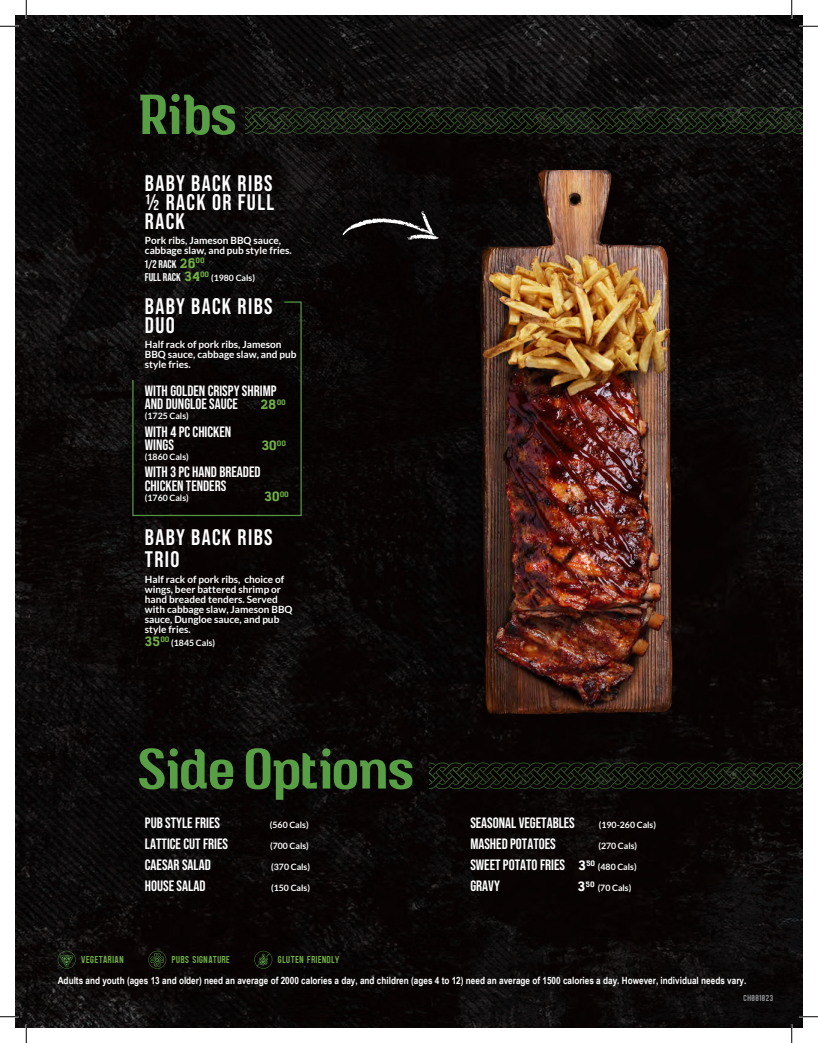
<style>
.page{position:relative;width:818px;height:1043px;background:#fff}
.page>*{position:absolute;margin:0;border:0;box-sizing:border-box;transform-origin:0 0}
.Drink_Title{font:500 56.25px "Crabs";letter-spacing:-.01em;color:#579e45}
.Drink_Title-2{font:700 22.5px/18.8px "Bebas Neue Pro";letter-spacing:.06em;color:#fff;text-align:justify}
.Drink_Description{font:700 15px/13.8px "Bebas Neue Pro";color:#fff}
.Drink_Description-2{font:13.75px "Ottine Slab";letter-spacing:.06em;color:#72b143}
.Drink_Description-3{font:700 11.25px "Bebas Neue Pro";color:#fff}
.Drink_Description-4{font:700 10px/10px "Lato";color:#fff}
.Drink_Title-3{font:700 10px "Arial Narrow";color:#fff}
.Drink_Title-4{font:10px "Zaio";letter-spacing:.06em;color:#72b143}
.Drink_Description-5{font:700 8.75px "Lato";color:#fff}
.Drink_Title-5{font:8.75px "Zaio";letter-spacing:.06em;color:#939598}
.Drink_Description-6{font:8px "Ottine Slab";color:#fff}
.s1{font-family:"Ottine Slab";font-weight:400;font-size:13.75px;color:#72b143}
.s2{font-family:"Ottine Slab";font-weight:400;font-size:13.5px;color:#72b143}
.s3{font-family:"Ottine Slab";font-weight:400;font-size:13.75px}
.s4{font-size:13.75px}
</style>
<div class="page">
<img style="left:15px;top:15px;width:787px;height:1012px">
<svg style="left:132px;top:301px;width:170px;height:215px;background:#0a0806"></svg>
<svg style="left:245px;top:107px;width:557px;height:27px;background:#192014"></svg>
<svg style="left:342px;top:211px;width:90px;height:29px;background:#323030"></svg>
<img style="left:432px;top:170px;width:277px;height:544px">
<svg style="left:429px;top:762px;width:373px;height:27px;background:#14190d"></svg>
<svg style="left:58px;top:950px;width:18px;height:18px"></svg>
<svg style="left:254px;top:950px;width:18px;height:18px"></svg>
<svg style="left:148px;top:950px;width:18px;height:18px"></svg>
<svg style="left:0;top:25px;width:19px;height:2px"></svg>
<svg style="left:799px;top:25px;width:19px;height:2px"></svg>
<svg style="left:0;top:1015px;width:19px;height:2px"></svg>
<svg style="left:799px;top:1015px;width:19px;height:2px"></svg>
<svg style="left:25px;top:0;width:2px;height:19px"></svg>
<svg style="left:25px;top:1024px;width:2px;height:18px"></svg>
<svg style="left:790px;top:0;width:2px;height:19px"></svg>
<svg style="left:790px;top:1024px;width:2px;height:18px"></svg>
<p class="Drink_Title" style="left:138px;top:72px;width:100px">Ribs</p>
<p class="Drink_Title-2" style="left:145px;top:173px;width:131px">BABY BACK RIBS ½ RACK OR FULL RACK</p>
<p class="Drink_Description-4" style="left:145px;top:235px;width:148px">Pork ribs, Jameson BBQ sauce, cabbage slaw, and pub style fries.</p>
<p class="Drink_Description-3" style="left:145px;top:257px;width:61px">1/2 RACK <span class="s1">26</span><sup>00</sup></p>
<p class="Drink_Description-3" style="left:145px;top:271px;width:65px">FULL RACK <span class="s1">3</span><span class="s2">4</span><sup>00</sup></p>
<p class="Drink_Description-5" style="left:211px;top:273px;width:45px">(1980 Cals)</p>
<p class="Drink_Title-2" style="left:145px;top:296px;width:129px">BABY BACK RIBS<br>DUO</p>
<p class="Drink_Description-4" style="left:145px;top:339px;width:153px">Half rack of pork ribs, Jameson<br>BBQ sauce, cabbage slaw, and pub style fries.</p>
<p class="Drink_Description" style="left:145px;top:383px;width:133px">WITH GOLDEN CRISPY SHRIMP</p>
<p class="Drink_Description" style="left:145px;top:397px;width:94px">AND DUNGLOE SAUCE</p>
<p class="Drink_Description-2" style="left:261px;top:393px;width:26px">28<sup>00</sup></p>
<p class="Drink_Description-5" style="left:145px;top:411px;width:45px">(1725 Cals)</p>
<p class="Drink_Description" style="left:145px;top:424px;width:88px">WITH 4 PC CHICKEN</p>
<p class="Drink_Description" style="left:145px;top:438px;width:31px">WINGS</p>
<p class="Drink_Description-2" style="left:262px;top:434px;width:25px">30<sup>00</sup></p>
<p class="Drink_Description-5" style="left:145px;top:452px;width:45px">(1860 Cals)</p>
<p class="Drink_Description" style="left:145px;top:465px;width:117px">WITH 3 PC HAND BREADED<br>CHICKEN TENDERS</p>
<p class="Drink_Description-5" style="left:145px;top:493px;width:45px">(1760 Cals)</p>
<p class="Drink_Description-2" style="left:264px;top:485px;width:25px">30<sup>00</sup></p>
<p class="Drink_Title-2" style="left:145px;top:528px;width:129px">BABY BACK RIBS</p>
<p class="Drink_Title-2" style="left:145px;top:550px;width:36px">TRIO</p>
<p class="Drink_Description-4" style="left:145px;top:574px;width:149px">Half rack of pork ribs, choice of wings, beer battered shrimp or hand breaded tenders. Served with cabbage slaw, Jameson BBQ sauce, Dungloe sauce, and pub style fries.</p>
<p class="Drink_Description-2" style="left:145px;top:630px;width:26px">35<sup>00</sup></p>
<p class="Drink_Description-5" style="left:171px;top:638px;width:45px">(1845 Cals)</p>
<p class="Drink_Title" style="left:138px;top:726px;width:277px">Side Options</p>
<p class="Drink_Description" style="left:145px;top:815px;width:77px">PUB STYLE FRIES</p>
<p class="Drink_Description-5" style="left:270px;top:819px;width:40px">(560 Cals)</p>
<p class="Drink_Description" style="left:145px;top:836px;width:85px">LATTICE CUT FRIES</p>
<p class="Drink_Description-5" style="left:270px;top:841px;width:40px">(700 Cals)</p>
<p class="Drink_Description" style="left:145px;top:858px;width:67px">CAESAR SALAD</p>
<p class="Drink_Description-5" style="left:271px;top:862px;width:40px">(370 Cals)</p>
<p class="Drink_Description" style="left:145px;top:879px;width:62px">HOUSE SALAD</p>
<p class="Drink_Description-5" style="left:271px;top:883px;width:40px">(150 Cals)</p>
<p class="Drink_Title-4" style="left:81px;top:953px;width:44px">VEGETARIAN</p>
<p class="Drink_Title-4" style="left:172px;top:953px;width:59px">PUBS SIGNATURE</p>
<p class="Drink_Title-4" style="left:278px;top:953px;width:63px">GLUTEN FRIENDLY</p>
<p class="Drink_Description" style="left:470px;top:815px;width:106px">SEASONAL VEGETABLES</p>
<p class="Drink_Description-5" style="left:599px;top:819px;width:59px">(190-260 Cals)</p>
<p class="Drink_Description" style="left:470px;top:836px;width:87px">MASHED POTATOES</p>
<p class="Drink_Description-5" style="left:598px;top:841px;width:40px">(270 Cals)</p>
<p class="Drink_Description" style="left:470px;top:858px;width:126px">SWEET POTATO FRIES <span class="s3">3</span><sup>50</sup></p>
<p class="Drink_Description-5" style="left:598px;top:862px;width:40px">(480 Cals)</p>
<p class="Drink_Description" style="left:470px;top:879px;width:31px">GRAVY</p>
<p class="Drink_Description-6" style="left:578px;top:877px;width:18px"><span class="s4">3</span>50</p>
<p class="Drink_Description-5" style="left:597px;top:883px;width:35px">(70 Cals)</p>
<p class="Drink_Title-3" style="left:58px;top:972px;width:690px">Adults and youth (ages 13 and older) need an average of 2000 calories a day, and children (ages 4 to 12) need an average of 1500 calories a day. However, individual needs vary.</p>
<p class="Drink_Title-5" style="left:743px;top:992px;width:31px">CH081023</p>
</div>
